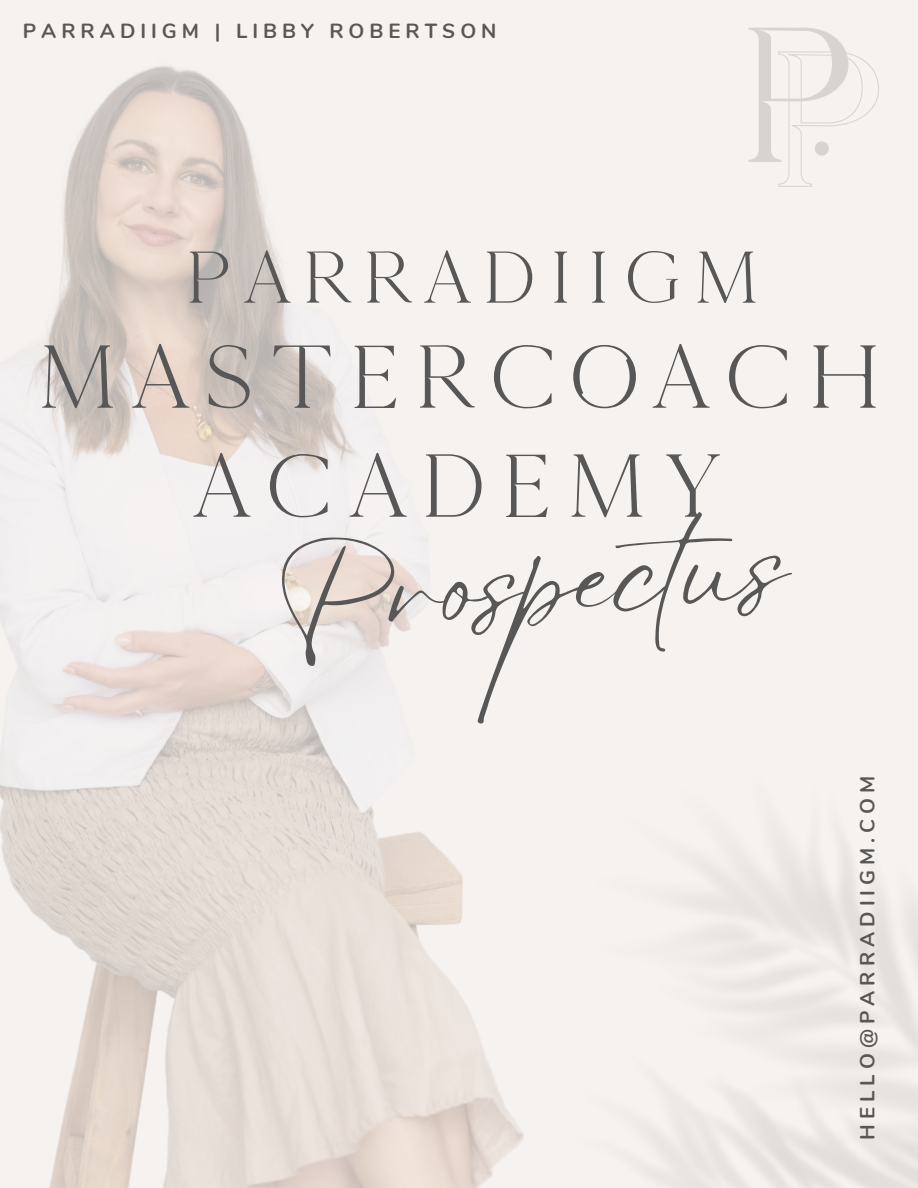
<style>
.page{position:relative;width:918px;height:1188px;background:#f6f2ef}
.page>*{position:absolute;margin:0;border:0;box-sizing:border-box;transform-origin:0 0}
.t1{font:121.65px "Eyesome Script";color:#575757}
.t2{font:91.5px "Kinfolk";letter-spacing:.115em;color:#575757}
.t3{font:75px "Kinfolk";letter-spacing:.115em;color:#575757}
.t4{font:700 20.4px "Nunito";letter-spacing:.245em;color:#575757}
</style>
<div class="page">
<img style="left:0;top:66px;width:424px;height:1122px">
<img style="left:405px;top:683px;width:513px;height:505px">
<img style="left:748px;top:27px;width:131px;height:160px">
<p class="t4" style="left:23px;top:17px;width:475px">PARRADIIGM | LIBBY ROBERTSON</p>
<p class="t3" style="left:184px;top:232px;width:578px">PARRADIIGM</p>
<p class="t2" style="left:35px;top:322px;width:849px">MASTERCOACH</p>
<p class="t2" style="left:191px;top:431px;width:537px">ACADEMY</p>
<p class="t1" style="left:272px;top:518px;width:513px;rotate:-4deg">Prospectus</p>
<p class="t4" style="left:854px;top:1140px;width:366px;rotate:-90deg">HELLO@PARRADIIGM.COM</p>
</div>
